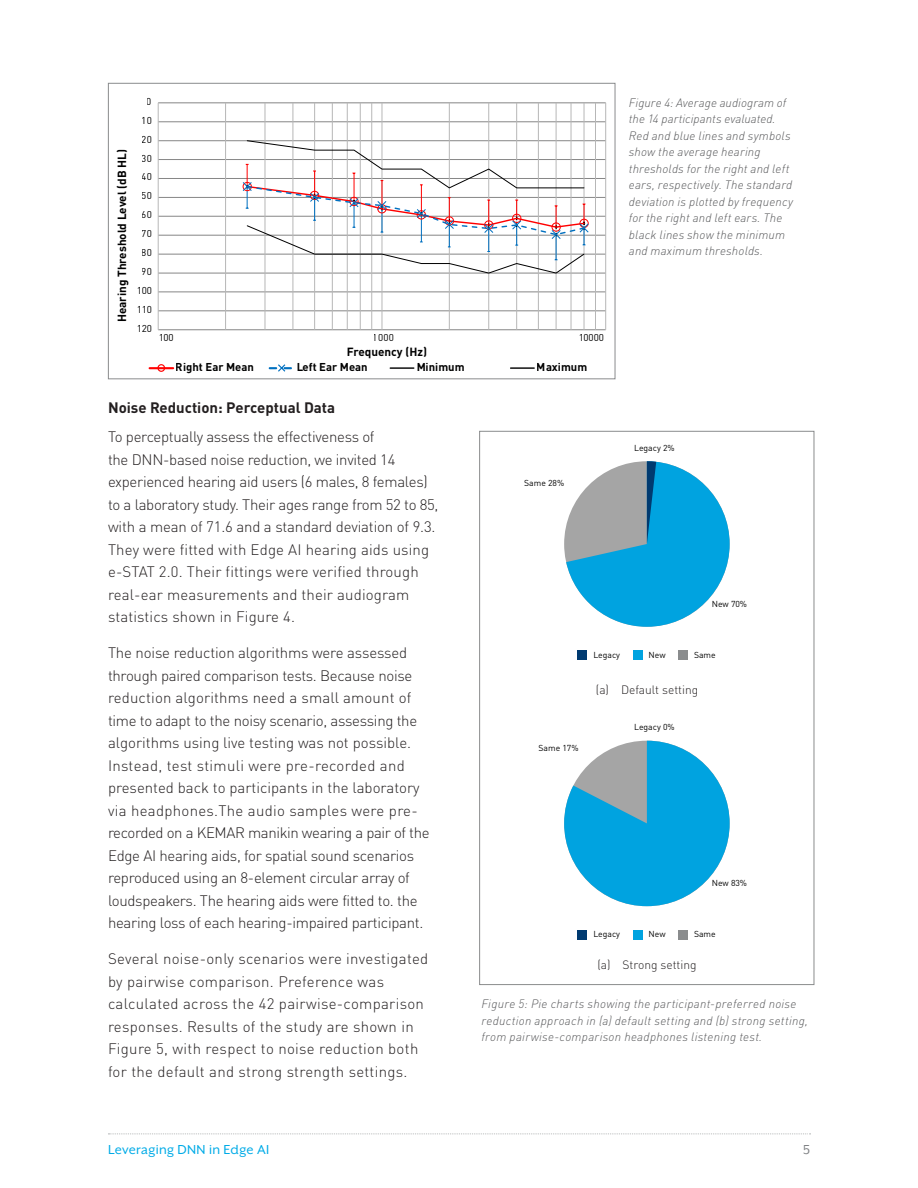
<style>
.page{position:relative;width:918px;height:1188px;background:#fff}
.page>*{position:absolute;margin:0;border:0;box-sizing:border-box;transform-origin:0 0}
.Body_copy{font:300 15px/22.5px "DIN Pro";letter-spacing:-.01em;color:#231f20}
.Body_copy-2{font:300 15px/22.5px "DIN Pro";letter-spacing:.02em;color:#231f20}
.Body_copy-3{font:700 15px "DIN Pro";color:#231f20}
.t1{font:15px "Mr Eaves XL San OT";letter-spacing:.02em;color:#00abe7}
.t2{font:15px "Mr Eaves XL San OT";color:#808285}
.Figure{font:italic 300 12px/16.5px "DIN Pro";letter-spacing:.015em;color:#57585a}
.Body_copy-4{font:300 12px "DIN Pro";color:#231f20}
.t3{font:700 11.7px "DIN Pro";color:#000}
.t4{font:700 11.25px "DIN Pro";color:#000}
.t5{font:9.9px/18.9px "DIN Pro";color:#000;text-align:right}
.t6{font:8.55px "DIN Pro";color:#000}
</style>
<div class="page">
<svg style="left:108px;top:1133px;width:703px;height:1px"></svg>
<hr style="left:158px;top:330px;width:448px;height:1px;background:#868686">
<hr style="left:158px;top:311px;width:448px;height:1px;background:#868686">
<hr style="left:158px;top:292px;width:448px;height:1px;background:#868686">
<hr style="left:158px;top:273px;width:448px;height:1px;background:#868686">
<hr style="left:158px;top:254px;width:448px;height:1px;background:#868686">
<hr style="left:158px;top:235px;width:448px;height:1px;background:#868686">
<hr style="left:158px;top:216px;width:448px;height:1px;background:#868686">
<hr style="left:158px;top:197px;width:448px;height:1px;background:#868686">
<hr style="left:158px;top:178px;width:448px;height:1px;background:#868686">
<hr style="left:158px;top:159px;width:448px;height:1px;background:#868686">
<hr style="left:158px;top:140px;width:448px;height:1px;background:#868686">
<hr style="left:158px;top:122px;width:448px;height:1px;background:#868686">
<hr style="left:158px;top:103px;width:448px;height:1px;background:#868686">
<hr style="left:605px;top:103px;width:1px;height:227px;background:#b7b7b7">
<hr style="left:595px;top:103px;width:1px;height:227px;background:#b7b7b7">
<hr style="left:584px;top:103px;width:1px;height:227px;background:#b7b7b7">
<hr style="left:571px;top:103px;width:1px;height:227px;background:#b7b7b7">
<hr style="left:556px;top:103px;width:1px;height:227px;background:#b7b7b7">
<hr style="left:538px;top:103px;width:1px;height:227px;background:#b7b7b7">
<hr style="left:516px;top:103px;width:1px;height:227px;background:#b7b7b7">
<hr style="left:488px;top:103px;width:1px;height:227px;background:#b7b7b7">
<hr style="left:449px;top:103px;width:1px;height:227px;background:#b7b7b7">
<hr style="left:382px;top:103px;width:1px;height:227px;background:#b7b7b7">
<hr style="left:371px;top:103px;width:1px;height:227px;background:#b7b7b7">
<hr style="left:360px;top:103px;width:1px;height:227px;background:#b7b7b7">
<hr style="left:347px;top:103px;width:1px;height:227px;background:#b7b7b7">
<hr style="left:332px;top:103px;width:1px;height:227px;background:#b7b7b7">
<hr style="left:314px;top:103px;width:1px;height:227px;background:#b7b7b7">
<hr style="left:293px;top:103px;width:1px;height:227px;background:#b7b7b7">
<hr style="left:265px;top:103px;width:1px;height:227px;background:#b7b7b7">
<hr style="left:225px;top:103px;width:1px;height:227px;background:#b7b7b7">
<hr style="left:158px;top:103px;width:1px;height:227px;background:#b7b7b7">
<svg style="left:242px;top:140px;width:347px;height:134px"></svg>
<hr style="left:150px;top:367px;width:23px;height:2px;background:#f00">
<div style="left:157px;top:364px;width:8px;height:8px;border:1px solid #f00;border-radius:50%"></div>
<svg style="left:269px;top:364px;width:23px;height:8px"></svg>
<hr style="left:390px;top:367px;width:24px;height:2px;background:#000">
<hr style="left:511px;top:367px;width:23px;height:2px;background:#000">
<div style="left:108px;top:83px;width:507px;height:296px;border:1px solid #8a8c8d"></div>
<svg style="left:566px;top:461px;width:164px;height:166px"></svg>
<div style="left:578px;top:651px;width:9px;height:9px;background:#003a70"></div>
<div style="left:633px;top:651px;width:9px;height:9px;background:#00a3e0"></div>
<div style="left:679px;top:651px;width:9px;height:9px;background:#8a8c8d"></div>
<svg style="left:564px;top:741px;width:166px;height:165px"></svg>
<div style="left:578px;top:930px;width:9px;height:9px;background:#003a70"></div>
<div style="left:633px;top:930px;width:9px;height:9px;background:#00a3e0"></div>
<div style="left:679px;top:930px;width:9px;height:9px;background:#8a8c8d"></div>
<p class="t3" style="left:113px;top:322px;width:175px;rotate:-90deg">Hearing Threshold Level (dB HL)</p>
<p class="t5" style="left:137px;top:91px;width:17px">0<br>10<br>20<br>30<br>40<br>50<br>60<br>70<br>80<br>90<br>100<br>110<br>120</p>
<p class="t5" style="left:158px;top:328px;width:17px">100</p>
<p class="t5" style="left:373px;top:328px;width:23px">1000</p>
<p class="t5" style="left:578px;top:328px;width:27px">10000</p>
<p class="t3" style="left:347px;top:343px;width:82px">Frequency (Hz)</p>
<p class="t4" style="left:176px;top:358px;width:80px">Right Ear Mean</p>
<p class="t4" style="left:296px;top:358px;width:73px">Left Ear Mean</p>
<p class="t4" style="left:417px;top:358px;width:50px">Minimum</p>
<p class="t4" style="left:537px;top:358px;width:52px">Maximum</p>
<p class="Figure" style="left:629px;top:93px;width:166px">Figure 4: Average audiogram of the 14 participants evaluated.<br>Red and blue lines and symbols show the average hearing thresholds for the right and left ears, respectively. The standard deviation is plotted by frequency for the right and left ears. The black lines show the minimum and maximum thresholds.</p>
<p class="Body_copy-3" style="left:108px;top:396px;width:229px">Noise Reduction: Perceptual Data</p>
<p class="Body_copy" style="left:108px;top:425px;width:332px">To perceptually assess the effectiveness of<br>the DNN-based noise reduction, we invited 14 experienced hearing aid users (6 males, 8 females) to a laboratory study. Their ages range from 52 to 85, with a mean of 71.6 and a standard deviation of 9.3.<br>They were fitted with Edge AI hearing aids using e-STAT 2.0. Their fittings were verified through real-ear measurements and their audiogram statistics shown in Figure 4.</p>
<p class="Body_copy" style="left:108px;top:641px;width:323px">The noise reduction algorithms were assessed through paired comparison tests. Because noise reduction algorithms need a small amount of time to adapt to the noisy scenario, assessing the algorithms using live testing was not possible.<br>Instead, test stimuli were pre-recorded and presented back to participants in the laboratory via headphones.The audio samples were pre&shy;recorded on a KEMAR manikin wearing a pair of the Edge AI hearing aids, for spatial sound scenarios reproduced using an 8-element circular array of loudspeakers. The hearing aids were fitted to. the hearing loss of each hearing-impaired participant.</p>
<p class="Body_copy-2" style="left:108px;top:947px;width:322px">Several noise-only scenarios were investigated by pairwise comparison. Preference was calculated across the 42 pairwise-comparison responses. Results of the study are shown in Figure 5, with respect to noise reduction both for the default and strong strength settings.</p>
<p class="t6" style="left:524px;top:476px;width:42px">Same 28%</p>
<p class="t6" style="left:634px;top:441px;width:42px">Legacy 2%</p>
<p class="t6" style="left:712px;top:597px;width:37px">New 70%</p>
<p class="t6" style="left:539px;top:741px;width:42px">Same 17%</p>
<p class="t6" style="left:593px;top:648px;width:28px">Legacy</p>
<p class="t6" style="left:649px;top:648px;width:19px">New</p>
<p class="t6" style="left:694px;top:648px;width:23px">Same</p>
<p class="Body_copy-4" style="left:596px;top:681px;width:104px">(a) Default setting</p>
<p class="t6" style="left:634px;top:721px;width:42px">Legacy 0%</p>
<p class="t6" style="left:712px;top:876px;width:37px">New 83%</p>
<p class="t6" style="left:593px;top:928px;width:28px">Legacy</p>
<p class="t6" style="left:649px;top:928px;width:19px">New</p>
<p class="t6" style="left:694px;top:928px;width:23px">Same</p>
<p class="Body_copy-4" style="left:597px;top:955px;width:101px">(a) Strong setting</p>
<p class="Figure" style="left:481px;top:995px;width:328px">Figure 5: Pie charts showing the participant-preferred noise reduction approach in (a) default setting and (b) strong setting, from pairwise-comparison headphones listening test.</p>
<p class="t1" style="left:108px;top:1142px;width:163px">Leveraging DNN in Edge AI</p>
<p class="t2" style="left:803px;top:1142px;width:8px">5</p>
</div>
